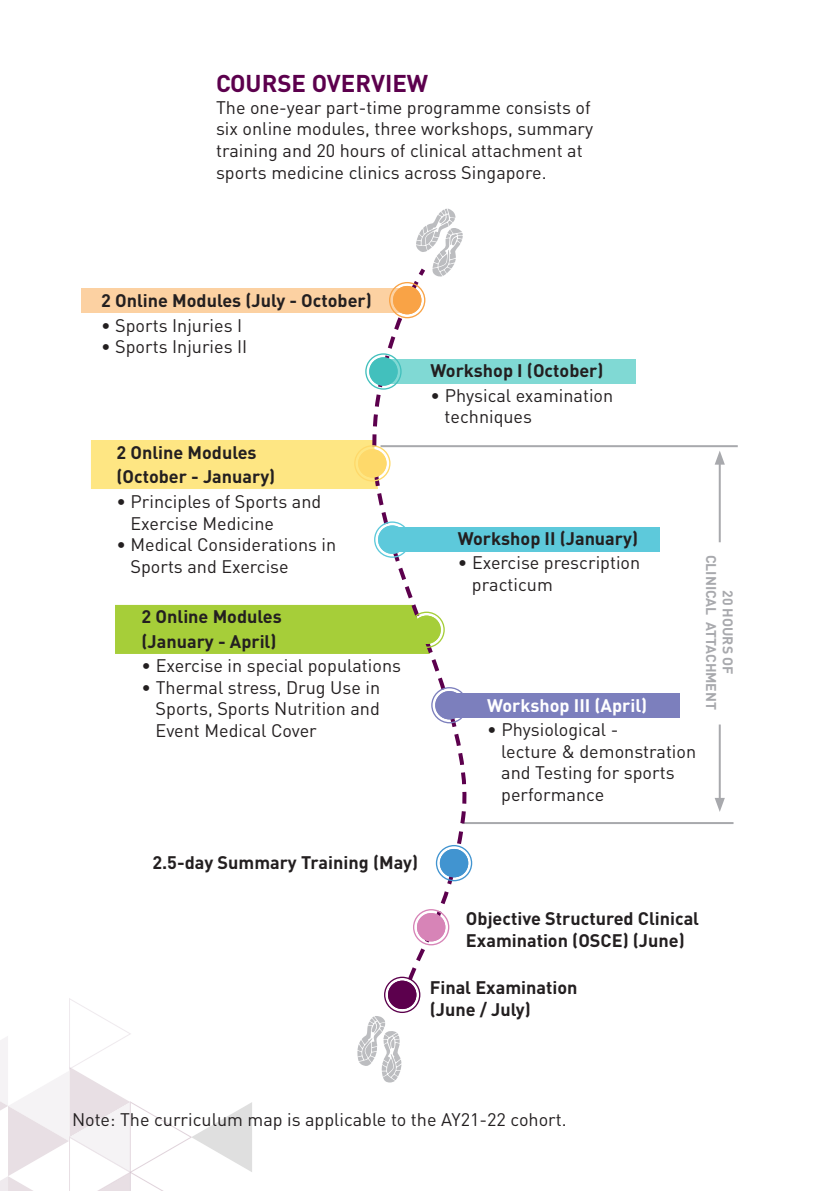
<style>
.page{position:relative;width:840px;height:1191px;background:#fff}
.page>*{position:absolute;margin:0;border:0;box-sizing:border-box;transform-origin:0 0}
.t1{font:700 24px "DIN Pro";color:#5c004d}
.t2{font:18px/21.6px "DIN Pro";color:#231f20}
.t3{font:700 18px/21.6px "DIN Pro";color:#231f20}
.t4{font:700 18px "DIN Pro";color:#fff}
.t5{font:700 14px "DIN Pro";color:#a8a9ad}
</style>
<div class="page">
<svg style="left:0;top:998px;width:252px;height:193px"></svg>
<div style="left:81px;top:288px;width:326px;height:24px;background:#fcd1a2"></div>
<div style="left:383px;top:359px;width:252px;height:24px;background:#80d9d4"></div>
<div style="left:392px;top:527px;width:267px;height:25px;background:#5dc9db"></div>
<div style="left:449px;top:693px;width:230px;height:24px;background:#7c7fbd"></div>
<hr style="left:718px;top:724px;width:2px;height:77px;background:#a8a9ad">
<svg style="left:714px;top:798px;width:10px;height:14px"></svg>
<hr style="left:718px;top:461px;width:2px;height:81px;background:#a8a9ad">
<svg style="left:715px;top:451px;width:9px;height:13px"></svg>
<hr style="left:380px;top:445px;width:357px;height:2px;background:#a8a9ad">
<hr style="left:461px;top:822px;width:272px;height:2px;background:#a8a9ad">
<svg style="left:384px;top:811px;width:84px;height:187px"></svg>
<div style="left:388px;top:980px;width:28px;height:29px;background:#5c004d;border-radius:50%"></div>
<div style="left:384px;top:976px;width:36px;height:37px;border:1px solid #5c004d;border-radius:50%"></div>
<div style="left:388px;top:980px;width:28px;height:29px;border:4px solid #5c004d;border-radius:50%"></div>
<div style="left:439px;top:849px;width:29px;height:28px;background:#4194d0;border-radius:50%"></div>
<div style="left:435px;top:845px;width:37px;height:36px;border:1px solid #4194d0;border-radius:50%"></div>
<div style="left:439px;top:849px;width:29px;height:28px;border:4px solid #4194d0;border-radius:50%"></div>
<div style="left:417px;top:913px;width:28px;height:28px;background:#d784b7;border-radius:50%"></div>
<div style="left:413px;top:909px;width:36px;height:36px;border:1px solid #d784b7;border-radius:50%"></div>
<div style="left:417px;top:913px;width:28px;height:28px;border:4px solid #d784b7;border-radius:50%"></div>
<svg style="left:91px;top:208px;width:379px;height:596px"></svg>
<svg style="left:357px;top:1016px;width:44px;height:66px"></svg>
<p class="t1" style="left:216px;top:67px;width:214px">COURSE OVERVIEW</p>
<p class="t2" style="left:216px;top:96px;width:378px">The one-year part-time programme consists of six online modules, three workshops, summary training and 20 hours of clinical attachment at sports medicine clinics across Singapore.</p>
<p class="t3" style="left:101px;top:289px;width:272px">2 Online Modules (July - October)</p>
<p class="t2" style="left:101px;top:314px;width:142px">• Sports Injuries I</p>
<p class="t2" style="left:101px;top:335px;width:148px">• Sports Injuries II</p>
<p class="t3" style="left:116px;top:441px;width:142px">2 Online Modules</p>
<p class="t3" style="left:116px;top:465px;width:160px">(October - January)</p>
<p class="t2" style="left:130px;top:490px;width:192px;text-indent:-14px">• Principles of Sports and<br>Exercise Medicine</p>
<p class="t2" style="left:130px;top:533px;width:207px;text-indent:-14px">• Medical Considerations in<br>Sports and Exercise</p>
<p class="t3" style="left:141px;top:605px;width:142px">2 Online Modules</p>
<p class="t3" style="left:141px;top:629px;width:136px">(January - April)</p>
<p class="t2" style="left:141px;top:654px;width:261px">• Exercise in special populations</p>
<p class="t2" style="left:155px;top:675px;width:226px;text-align:justify;text-indent:-14px">• Thermal stress, Drug Use in Sports, Sports Nutrition and Event Medical Cover</p>
<p class="t3" style="left:430px;top:359px;width:174px">Workshop I (October)</p>
<p class="t2" style="left:444px;top:384px;width:170px;text-indent:-14px">• Physical examination techniques</p>
<p class="t3" style="left:457px;top:527px;width:181px">Workshop II (January)</p>
<p class="t2" style="left:471px;top:551px;width:170px;text-indent:-14px">• Exercise prescription practicum</p>
<p class="t4" style="left:487px;top:693px;width:161px">Workshop III (April)</p>
<p class="t2" style="left:487px;top:718px;width:133px">• Physiological -</p>
<p class="t2" style="left:501px;top:739px;width:196px">lecture &amp; demonstration and Testing for sports performance</p>
<p class="t5" style="left:720px;top:554px;width:157px;rotate:90deg">CLINICAL ATTACHMENT</p>
<p class="t5" style="left:737px;top:590px;width:86px;rotate:90deg">20 HOURS OF</p>
<p class="t3" style="left:152px;top:850px;width:267px">2.5-day Summary Training (May)</p>
<p class="t3" style="left:465px;top:907px;width:234px">Objective Structured Clinical<br>Examination (OSCE) (June)</p>
<p class="t3" style="left:429px;top:976px;width:149px">Final Examination (June / July)</p>
<p class="t2" style="left:72px;top:1108px;width:496px">Note: The curriculum map is applicable to the AY21-22 cohort.</p>
</div>
